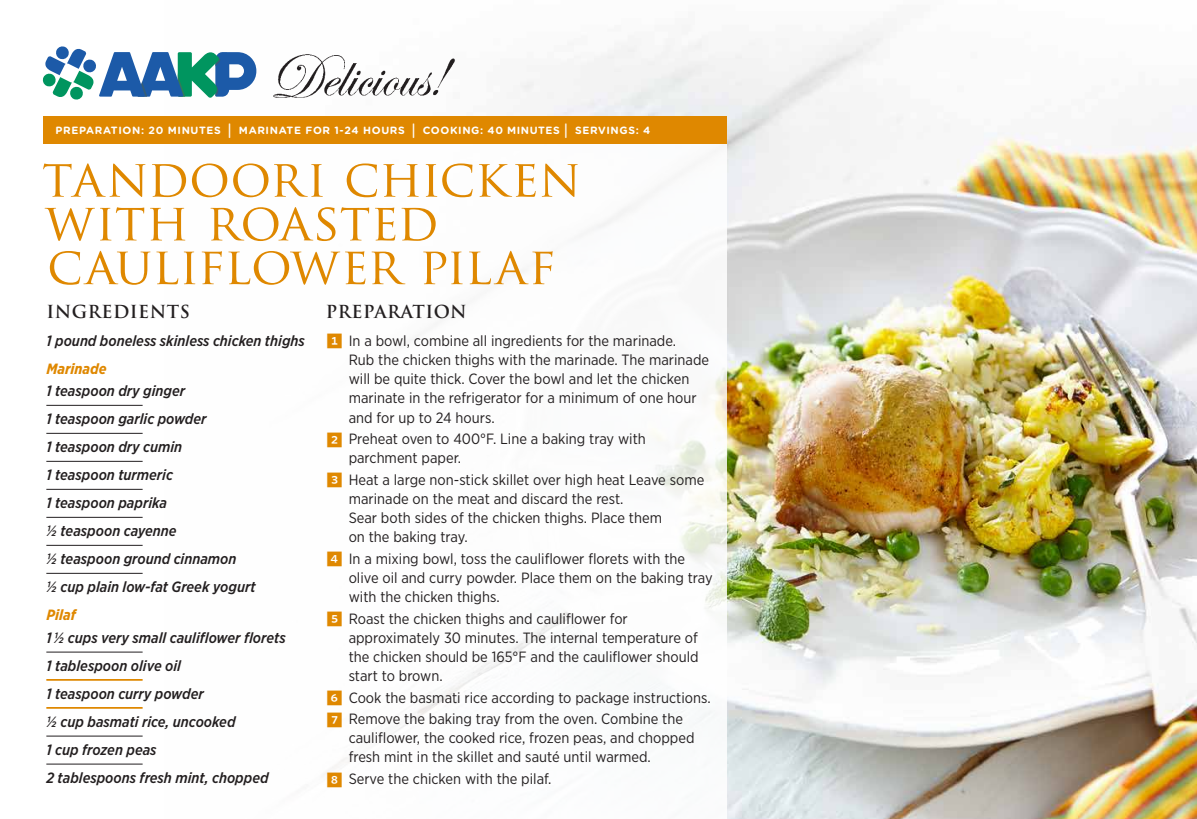
<style>
.page{position:relative;width:1197px;height:819px;background:#fff}
.page>*{position:absolute;margin:0;border:0;box-sizing:border-box;transform-origin:0 0}
.t1{font:50.75px/43.8px "Trajan Pro";letter-spacing:-.01em;color:#df8800}
.t2{font:700 17.5px "Trajan Pro";letter-spacing:.03em;color:#231f20}
.t3{font:14.88px/19.2px "Gotham Narrow";color:#231f20}
.t4{font:italic 500 14.88px/28px "Gotham Narrow";color:#231f20}
.t5{font:italic 700 14.88px "Gotham Narrow";color:#df8800}
.t6{font:700 10.5px "Gotham Rounded";letter-spacing:.06em;color:#fff}
.s1{font-size:15.75px}
.s2{font-family:"Whitney Index Black Square Bd";font-size:17.5px;color:#df8800}
</style>
<div class="page">
<img style="left:256px;top:29px;width:941px;height:790px">
<svg style="left:43px;top:46px;width:213px;height:54px"></svg>
<img style="left:268px;top:44px;width:190px;height:62px">
<div style="left:47px;top:116px;width:680px;height:703px;background:#fff"></div>
<div style="left:43px;top:116px;width:684px;height:28px;background:#df8800"></div>
<hr style="left:46px;top:405px;width:97px;height:1px;background:#231f20">
<hr style="left:46px;top:433px;width:97px;height:1px;background:#231f20">
<hr style="left:46px;top:461px;width:97px;height:1px;background:#231f20">
<hr style="left:46px;top:489px;width:97px;height:1px;background:#231f20">
<hr style="left:46px;top:517px;width:97px;height:1px;background:#231f20">
<hr style="left:46px;top:545px;width:97px;height:1px;background:#231f20">
<hr style="left:46px;top:573px;width:97px;height:1px;background:#231f20">
<hr style="left:46px;top:652px;width:97px;height:1px;background:#231f20">
<hr style="left:46px;top:679px;width:97px;height:2px;background:#df8800">
<hr style="left:46px;top:707px;width:97px;height:2px;background:#df8800">
<hr style="left:46px;top:736px;width:97px;height:1px;background:#231f20">
<hr style="left:46px;top:764px;width:97px;height:1px;background:#231f20">
<p class="t6" style="left:56px;top:123px;width:596px">PREPARATION: 20 MINUTES <span class="s1">|</span> MARINATE FOR 1-24 HOURS <span class="s1">|</span> COOKING: 40 MINUTES <span class="s1">|</span> SERVINGS: 4</p>
<h1 class="t1" style="left:42px;top:156px;width:540px">TANDOORI CHICKEN<br>WITH ROASTED<br>CAULIFLOWER PILAF</h1>
<p class="t2" style="left:46px;top:300px;width:145px">INGREDIENTS</p>
<p class="t4" style="left:46px;top:326px;width:260px">1 pound boneless skinless chicken thighs</p>
<p class="t5" style="left:46px;top:359px;width:62px">Marinade</p>
<p class="t4" style="left:46px;top:377px;width:211px">1 teaspoon dry ginger<br>1 teaspoon garlic powder<br>1 teaspoon dry cumin<br>1 teaspoon turmeric<br>1 teaspoon paprika<br>1/2 teaspoon cayenne<br>1/2 teaspoon ground cinnamon<br>1/2 cup plain low-fat Greek yogurt</p>
<p class="t5" style="left:46px;top:606px;width:31px">Pilaf</p>
<p class="t4" style="left:46px;top:624px;width:241px">1 1/2 cups very small cauliflower florets<br>1 tablespoon olive oil<br>1 teaspoon curry powder<br>1/2 cup basmati rice, uncooked<br>1 cup frozen peas<br>2 tablespoons fresh mint, chopped</p>
<p class="t2" style="left:326px;top:300px;width:142px">PREPARATION</p>
<p class="t3" style="left:349px;top:330px;width:362px;text-indent:-23px"><span class="s2">1</span> In a bowl, combine all ingredients for the marinade.<br>Rub the chicken thighs with the marinade. The marinade will be quite thick. Cover the bowl and let the chicken marinate in the refrigerator for a minimum of one hour and for up to 24 hours.</p>
<p class="t3" style="left:349px;top:429px;width:299px;text-indent:-23px"><span class="s2">2</span> Preheat oven to 400°F. Line a baking tray with parchment paper.</p>
<p class="t3" style="left:349px;top:469px;width:357px;text-indent:-23px"><span class="s2">3</span> Heat a large non-stick skillet over high heat Leave some marinade on the meat and discard the rest.<br>Sear both sides of the chicken thighs. Place them<br>on the baking tray.</p>
<p class="t3" style="left:349px;top:549px;width:365px;text-indent:-23px"><span class="s2">4</span> In a mixing bowl, toss the cauliflower florets with the olive oil and curry powder. Place them on the baking tray with the chicken thighs.</p>
<p class="t3" style="left:349px;top:608px;width:352px;text-indent:-23px"><span class="s2">5</span> Roast the chicken thighs and cauliflower for approximately 30 minutes. The internal temperature of the chicken should be 165°F and the cauliflower should start to brown.</p>
<p class="t3" style="left:326px;top:686px;width:386px;line-height:21.3px"><span class="s2">6</span> Cook the basmati rice according to package instructions.<br><span class="s2">7</span> Remove the baking tray from the oven. Combine the</p>
<p class="t3" style="left:349px;top:728px;width:347px">cauliflower, the cooked rice, frozen peas, and chopped fresh mint in the skillet and sauté until warmed.</p>
<p class="t3" style="left:326px;top:769px;width:227px"><span class="s2">8</span> Serve the chicken with the pilaf.</p>
</div>
